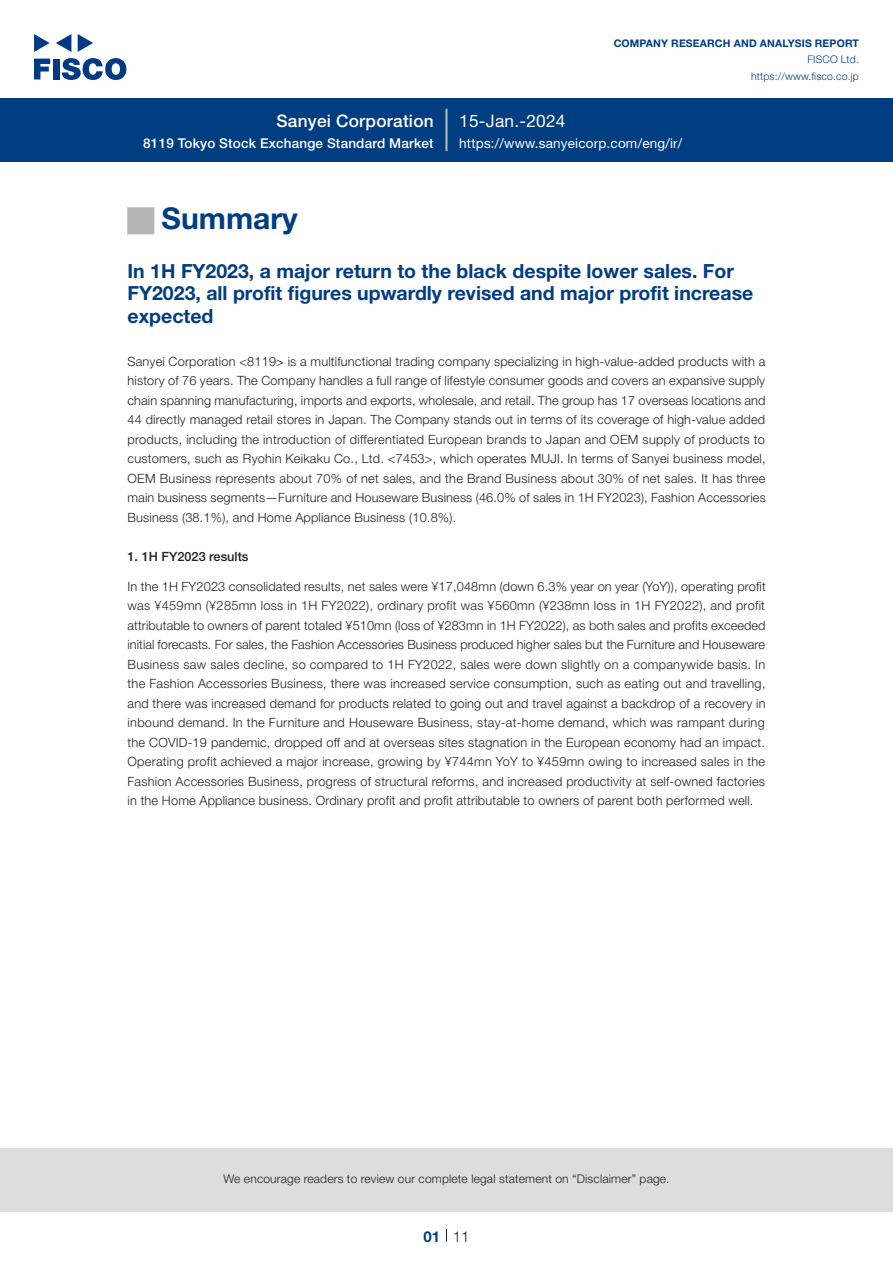
<style>
.page{position:relative;width:893px;height:1263px;background:#fff}
.page>*{position:absolute;margin:0;border:0;box-sizing:border-box;transform-origin:0 0}
.t1{font:700 30px "Helvetica Neue LT Std";color:#003d81}
.t2{font:27px "European Pi Std 1";color:#b5b5b6}
.中タイトル_e{font:700 19.5px/22.5px "Helvetica Neue LT Std";color:#003d81}
.t3{font:500 17.25px "Helvetica Neue LT Std";letter-spacing:.015em;color:#fff}
.t4{font:17.25px "Helvetica Neue LT Std";letter-spacing:.015em;color:#fff}
.t5{font:300 15px "Helvetica Neue LT Std";color:#231f20}
.t6{font:700 15px "Helvetica Neue LT Std";color:#003d81}
.t7{font:500 13.5px "Helvetica Neue LT Std";letter-spacing:.015em;color:#fff}
.t8{font:13.5px "Helvetica Neue LT Std";letter-spacing:.015em;color:#fff}
.本文_e{font:300 12.75px/19.5px "Helvetica Neue LT Std";letter-spacing:.015em;color:#231f20;text-align:justify}
.小タイトル_e{font:500 12.75px "Helvetica Neue LT Std";color:#231f20}
.t9{font:300 12px "Helvetica Neue LT Std";letter-spacing:.015em;color:#231f20}
.t10{font:700 10.5px "Helvetica Neue LT Std";letter-spacing:.015em;color:#003d81}
.t11{font:300 10.5px/16.5px "Helvetica Neue LT Std";letter-spacing:.015em;color:#003d81;text-align:right}
</style>
<div class="page">
<div style="left:0;top:1148px;width:893px;height:64px;background:#ddd"></div>
<svg style="left:34px;top:59px;width:16px;height:20px"></svg>
<div style="left:53px;top:59px;width:6px;height:20px;background:#003a83"></div>
<svg style="left:62px;top:58px;width:64px;height:22px"></svg>
<svg style="left:34px;top:34px;width:16px;height:18px"></svg>
<svg style="left:78px;top:34px;width:15px;height:18px"></svg>
<svg style="left:56px;top:34px;width:15px;height:18px"></svg>
<div style="left:0;top:98px;width:893px;height:64px;background:#003d81"></div>
<hr style="left:445px;top:109px;width:3px;height:42px;background:#b5b5b6">
<svg style="left:446px;top:1229px;width:1px;height:13px"></svg>
<h3 class="t3" style="left:276px;top:110px;width:159px">Sanyei Corporation</h3>
<p class="t7" style="left:143px;top:135px;width:292px">8119 Tokyo Stock Exchange Standard Market</p>
<h3 class="t4" style="left:459px;top:110px;width:108px">15-Jan.-2024</h3>
<p class="t10" style="left:614px;top:37px;width:247px">COMPANY RESEARCH AND ANALYSIS REPORT</p>
<p class="t11" style="left:751px;top:51px;width:109px">FISCO Ltd. https://www.fisco.co j p.</p>
<p class="t8" style="left:459px;top:135px;width:225px">https://www.sanyeicorp.com/eng /i r/</p>
<p class="t2" style="left:128px;top:206px;width:28px">■</p>
<p class="中タイトル_e" style="left:128px;top:259px;width:627px">In H1 FY2023, a major return to the black despite lower sales. For<br>FY2023, all profit figures upwardly revised and major profit increase expected</p>
<p class="本文_e" style="left:128px;top:351px;width:640px">Sanyei Corporation &lt;8119&gt; is a multifunctional trading company specializing in high-value-added products with a history of 76 years. The Company handles a full range of lifestyle consumer goods and covers an expansive supply chain spanning manufacturing, imports and exports, wholesale, and retail. The group has 17 overseas locations and 44 directly managed retail stores in Japan. The Company stands out in terms of its coverage of high-value added products, including the introduction of differentiated European brands to Japan and OEM supply of products to customers, such as Ryohin Keikaku Co., Ltd &lt;. 7453&gt;, which operates MUJI In. terms of Sanyei business model, OEM Business represents about 70% of net sales, and the Brand Business about 30% of net sales It. has three main business segments—Furniture and Houseware Business (46.0% of sales in H1 FY2023 ,) Fashion Accessories Business (38.1% ,) and Home Appliance Business )10.8% .(</p>
<p class="小タイトル_e" style="left:128px;top:549px;width:122px">1. H1 FY2023 results</p>
<p class="本文_e" style="left:128px;top:576px;width:640px">In the H1 FY2023 consolidated results, net sales were ¥17,048mn (down 6.3% year on year (YoY ,) ) operating profit was ¥459mn (¥285mn loss in H1 FY2022 ,) ordinary profit was ¥560mn (¥238mn loss in H1 FY2022 ,) and profit attributable to owners of parent totaled ¥510mn (loss of ¥283mn in H1 FY2022 ,) as both sales and profits exceeded initial forecasts. For sales, the Fashion Accessories Business produced higher sales but the Furniture and Houseware Business saw sales decline, so compared to H1 FY2022, sales were down slightly on a companywide basis In. the Fashion Accessories Business, there was increased service consumption, such as eating out and travelling, and there was increased demand for products related to going out and travel against a backdrop of a recovery in inbound demand In. the Furniture and Houseware Business, stay-at-home demand, which was rampant during the COVID-19 pandemic, dropped off and at overseas sites stagnation in the European economy had an impact.<br>Operating profit achieved a major increase, growing by ¥744mn YoY to ¥459mn owing to increased sales in the Fashion Accessories Business, progress of structural reforms, and increased productivity at self-owned factories in the Home Appliance business. Ordinary profit and profit attributable to owners of parent both performed well.</p>
<p class="t1" style="left:162px;top:200px;width:138px">Summary</p>
<p class="t9" style="left:223px;top:1171px;width:448px">We encourage readers to review our complete legal statement on “Disclaimer” page.</p>
<p class="t6" style="left:423px;top:1227px;width:18px">01</p>
<p class="t5" style="left:453px;top:1227px;width:18px">11</p>
</div>
